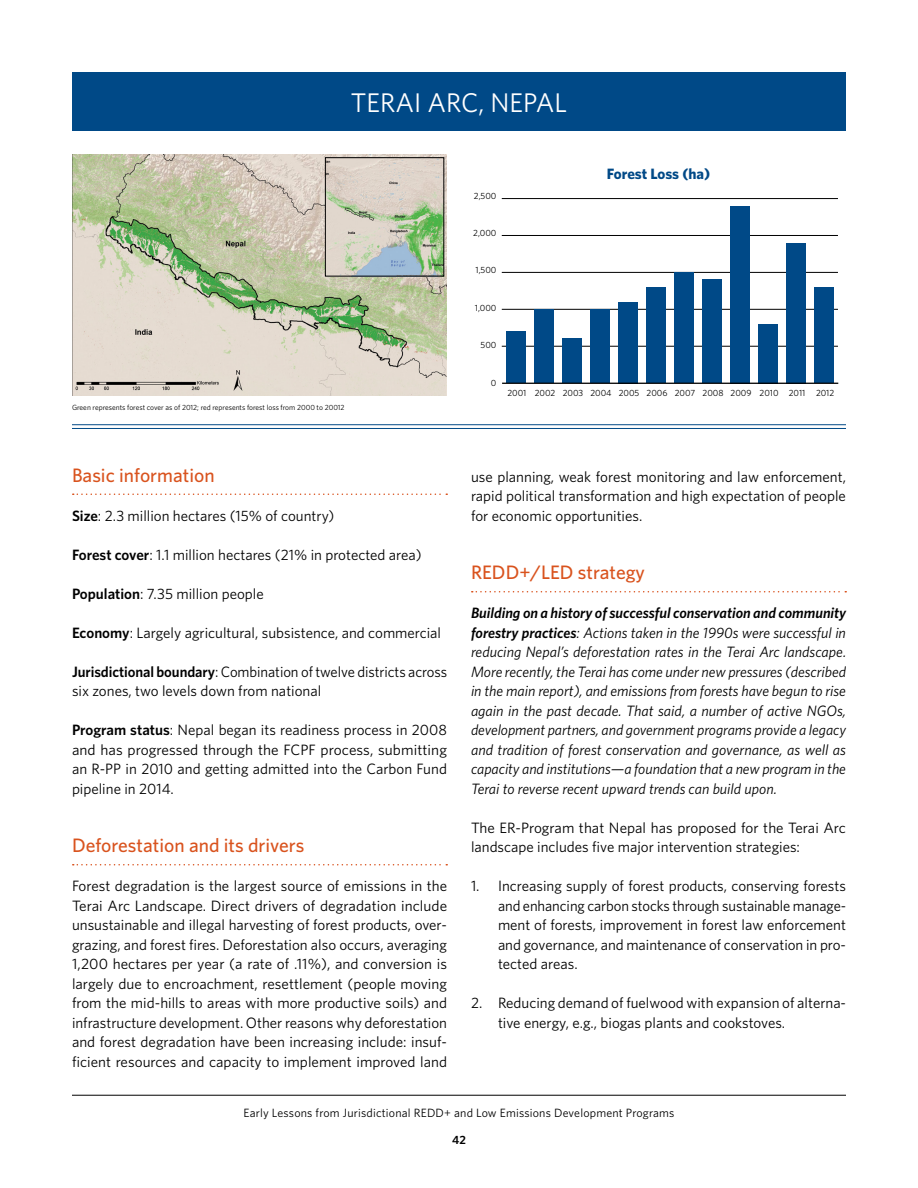
<style>
.page{position:relative;width:918px;height:1188px;background:#fff}
.page>*{position:absolute;margin:0;border:0;box-sizing:border-box;transform-origin:0 0}
.Chapter_opener{font:27px "Whitney";color:#fff}
.head_2{font:500 19.5px "Whitney";color:#d9531e}
.t1{font:15px/19.5px "Whitney";color:#000;text-align:justify}
.t2{font:italic 15px/19.5px "Whitney";color:#000;text-align:justify}
.head_3{font:700 15px "Whitney";letter-spacing:-.005em;color:#004987}
.t3{font:12px "Whitney";letter-spacing:.015em;color:#000}
.t4{font:600 12px "Whitney";color:#000}
.t5{font:9px "Whitney";color:#000}
.t6{font:7.5px "Whitney";color:#000}
.s1{font-weight:600}
</style>
<div class="page">
<hr style="left:72px;top:1095px;width:774px;height:1px;background:#000">
<div style="left:72px;top:72px;width:774px;height:58px;background:#004987"></div>
<svg style="left:73px;top:494px;width:374px;height:1px"></svg>
<svg style="left:73px;top:864px;width:374px;height:2px"></svg>
<svg style="left:472px;top:591px;width:374px;height:1px"></svg>
<img style="left:72px;top:154px;width:375px;height:242px">
<hr style="left:502px;top:346px;width:336px;height:1px;background:#000">
<hr style="left:502px;top:309px;width:336px;height:1px;background:#000">
<hr style="left:502px;top:272px;width:336px;height:1px;background:#000">
<hr style="left:502px;top:235px;width:336px;height:1px;background:#000">
<hr style="left:502px;top:198px;width:336px;height:1px;background:#000">
<div style="left:814px;top:287px;width:20px;height:96px;background:#004987"></div>
<div style="left:786px;top:243px;width:20px;height:140px;background:#004987"></div>
<div style="left:758px;top:324px;width:20px;height:59px;background:#004987"></div>
<div style="left:730px;top:206px;width:20px;height:177px;background:#004987"></div>
<div style="left:702px;top:280px;width:20px;height:103px;background:#004987"></div>
<div style="left:674px;top:272px;width:20px;height:111px;background:#004987"></div>
<div style="left:646px;top:287px;width:20px;height:96px;background:#004987"></div>
<div style="left:618px;top:302px;width:20px;height:81px;background:#004987"></div>
<div style="left:590px;top:309px;width:20px;height:74px;background:#004987"></div>
<div style="left:562px;top:339px;width:20px;height:44px;background:#004987"></div>
<div style="left:534px;top:309px;width:20px;height:74px;background:#004987"></div>
<div style="left:506px;top:331px;width:20px;height:52px;background:#004987"></div>
<hr style="left:502px;top:383px;width:336px;height:1px;background:#000">
<hr style="left:72px;top:424px;width:774px;height:1px;background:#004987">
<hr style="left:72px;top:428px;width:774px;height:1px;background:#004987">
<img style="left:327px;top:160px;width:115px;height:114px">
<div style="left:325px;top:158px;width:119px;height:118px;border:1px solid #000"></div>
<p class="Chapter_opener" style="left:351px;top:85px;width:218px">TERAI ARC, NEPAL</p>
<p class="t5" style="left:474px;top:189px;width:24px">2,500</p>
<p class="t5" style="left:473px;top:227px;width:25px">2,000</p>
<p class="t5" style="left:475px;top:264px;width:23px">1,500</p>
<p class="t5" style="left:475px;top:302px;width:23px">1,000</p>
<p class="t5" style="left:481px;top:339px;width:17px">500</p>
<p class="t5" style="left:491px;top:377px;width:7px">0</p>
<p class="head_3" style="left:607px;top:164px;width:105px">Forest Loss (ha)</p>
<p class="t6" style="left:72px;top:403px;width:274px">Green represents forest cover as of 2012; red represents forest loss from 2000 to 20012</p>
<p class="head_2" style="left:72px;top:462px;width:144px">Basic information</p>
<p class="t1" style="left:72px;top:505px;width:264px"><span class="s1">Size</span>: 2.3 million hectares (15% of country)</p>
<p class="t1" style="left:72px;top:544px;width:351px"><span class="s1">Forest cover</span>: 1.1 million hectares (21% in protected area)</p>
<p class="t1" style="left:72px;top:583px;width:193px"><span class="s1">Population</span>: 7.35 million people</p>
<p class="t1" style="left:72px;top:622px;width:371px"><span class="s1">Economy</span>: Largely agricultural, subsistence, and commercial</p>
<p class="t1" style="left:72px;top:661px;width:377px"><span class="s1">Jurisdictional boundary</span>: Combination of twelve districts across six zones, two levels down from national</p>
<p class="t1" style="left:72px;top:720px;width:377px"><span class="s1">Program status</span>: Nepal began its readiness process in 2008 and has progressed through the FCPF process, submitting an R-PP in 2010 and getting admitted into the Carbon Fund pipeline in 2014.</p>
<p class="head_2" style="left:72px;top:832px;width:234px">Deforestation and its drivers</p>
<p class="t1" style="left:72px;top:876px;width:377px">Forest degradation is the largest source of emissions in the Terai Arc Landscape. Direct drivers of degradation include unsustainable and illegal harvesting of forest products, over&shy;grazing, and forest fires. Deforestation also occurs, averaging 1,200 hectares per year (a rate of .11%), and conversion is largely due to encroachment, resettlement (people moving from the mid-hills to areas with more productive soils) and infrastructure development. Other reasons why deforestation and forest degradation have been increasing include: insuf&shy;ficient resources and capacity to implement improved land</p>
<p class="t5" style="left:507px;top:387px;width:328px">2001 2002 2003 2004 2005 2006 2007 2008 2009 2010 2011 2012</p>
<p class="t1" style="left:471px;top:466px;width:377px">use planning, weak forest monitoring and law enforcement, rapid political transformation and high expectation of people for economic opportunities.</p>
<p class="head_2" style="left:471px;top:559px;width:176px">REDD+/LED strategy</p>
<p class="t2" style="left:471px;top:603px;width:377px"><span class="s1">Building on a history of successful conservation and community forestry practices</span>: Actions taken in the 1990s were successful in reducing Nepal’s deforestation rates in the Terai Arc landscape.<br>More recently, the Terai has come under new pressures (described in the main report), and emissions from forests have begun to rise again in the past decade. That said, a number of active NGOs, development partners, and government programs provide a legacy and tradition of forest conservation and governance, as well as capacity and institutions—a foundation that a new program in the Terai to reverse recent upward trends can build upon.</p>
<p class="t1" style="left:471px;top:817px;width:376px">The ER-Program that Nepal has proposed for the Terai Arc landscape includes five major intervention strategies:</p>
<p class="t1" style="left:498px;top:876px;width:350px;text-indent:-27px">1. Increasing supply of forest products, conserving forests and enhancing carbon stocks through sustainable manage&shy;ment of forests, improvement in forest law enforcement and governance, and maintenance of conservation in pro&shy;tected areas.</p>
<p class="t1" style="left:498px;top:993px;width:349px;text-indent:-27px">2. Reducing demand of fuelwood with expansion of alterna&shy;tive energy, e.g., biogas plants and cookstoves.</p>
<p class="t3" style="left:243px;top:1104px;width:433px">Early Lessons from Jurisdictional REDD+ and Low Emissions Development Programs</p>
<p class="t4" style="left:452px;top:1131px;width:15px">42</p>
</div>
